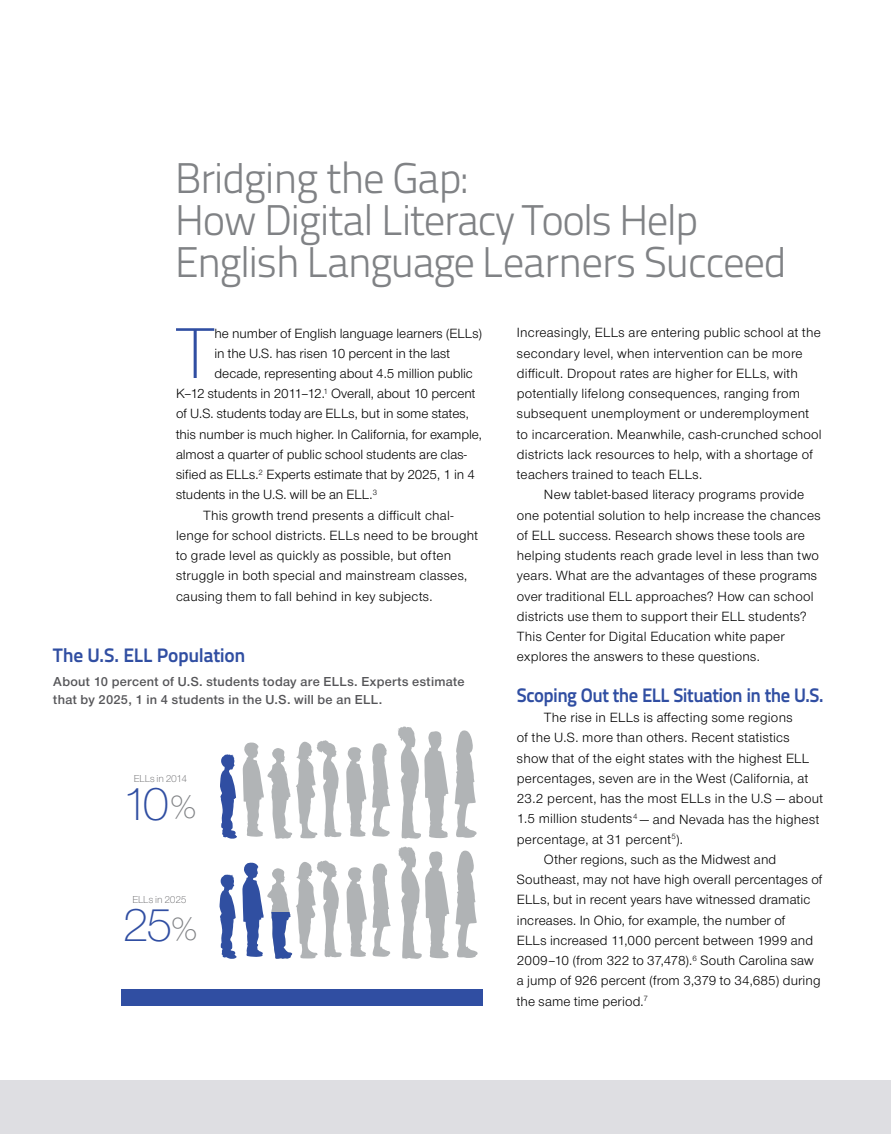
<style>
.page{position:relative;width:891px;height:1134px;background:#fff}
.page>*{position:absolute;margin:0;border:0;box-sizing:border-box;transform-origin:0 0}
.t1{font:300 74.55px "Nimbus San Nov";color:#304ea2}
.t2{font:300 49.2px "Nimbus San Nov";color:#304ea2}
.t3{font:300 42.9px/42px "Titillium Text 22 L";letter-spacing:-.03em;color:#808285}
.t4{font:700 19.5px "Titillium Text 22 L";letter-spacing:-.025em;color:#304ea2;scale:.96 1}
.t5{font:700 19.5px "Titillium Text 22 L";letter-spacing:-.025em;color:#304ea2}
.t6{font:13.8px/20.2px "Nimbus San Nov";letter-spacing:.015em;color:#000}
.t7{font:13.8px "Nimbus San Nov";letter-spacing:-.005em;color:#000}
.t8{font:13.5px/18px "Nimbus San Nov Sem Bol";letter-spacing:.02em;color:#565659}
.t9{font:300 10.5px "Nimbus San Nov";letter-spacing:-.02em;color:#565659}
.s1{font-size:34.5px;color:#808285}
</style>
<div class="page">
<div style="left:0;top:1080px;width:891px;height:54px;background:#dedee2"></div>
<div style="left:122px;top:989px;width:361px;height:16px;background:#304ea2"></div>
<svg style="left:220px;top:740px;width:170px;height:99px"></svg>
<svg style="left:398px;top:726px;width:79px;height:113px"></svg>
<svg style="left:455px;top:850px;width:23px;height:108px"></svg>
<svg style="left:398px;top:846px;width:51px;height:113px"></svg>
<svg style="left:219px;top:860px;width:172px;height:99px"></svg>
<svg style="left:267px;top:912px;width:27px;height:47px"></svg>
<h3 class="t3" style="left:175px;top:155px;width:614px">Bridging the Gap:<br>How Digital Literacy Tools Help<br>English Language Learners Succeed</h3>
<h1 class="t1" style="left:175px;top:311px;width:42px">T</h1>
<p class="t7" style="left:215px;top:325px;width:269px">he number of English language learners (ELLs)</p>
<p class="t6" style="left:215px;top:343px;width:237px">in the U.S. has risen 10 percent in the last</p>
<p class="t7" style="left:215px;top:366px;width:260px">decade, representing about 4.5 million public</p>
<p class="t6" style="left:176px;top:384px;width:301px">K–12 students in 2011–12.<sup>1</sup> Overall, about 10 percent</p>
<p class="t6" style="left:176px;top:404px;width:294px">of U.S. students today are ELLs, but in some states,</p>
<p class="t7" style="left:176px;top:426px;width:307px">this number is much higher. In California, for example,</p>
<p class="t6" style="left:176px;top:444px;width:292px">almost a quarter of public school students are clas-</p>
<p class="t6" style="left:176px;top:465px;width:301px">sified as ELLs.<sup>2</sup> Experts estimate that by 2025, 1 in 4</p>
<p class="t7" style="left:176px;top:487px;width:203px">students in the U.S. will be an ELL.<sup>3</sup></p>
<p class="t6" style="left:203px;top:505px;width:252px">This growth trend presents a difficult chal-</p>
<p class="t6" style="left:176px;top:525px;width:304px">lenge for school districts. ELLs need to be brought</p>
<p class="t6" style="left:176px;top:546px;width:277px">to grade level as quickly as possible, but often</p>
<p class="t6" style="left:176px;top:566px;width:293px">struggle in both special and mainstream classes,</p>
<p class="t6" style="left:176px;top:586px;width:258px">causing them to fall behind in key subjects.</p>
<h3 class="t5" style="left:53px;top:640px;width:194px">The U.S. ELL Population</h3>
<p class="t8" style="left:53px;top:672px;width:413px">About 10 percent of U.S. students today are ELLs. Experts estimate that by 2025, 1 in 4 students in the U.S. will be an ELL.</p>
<p class="t9" style="left:134px;top:772px;width:55px">ELLs in 2014</p>
<h2 class="t2" style="left:122px;top:776px;width:76px">10<span class="s1">%</span></h2>
<p class="t9" style="left:132px;top:894px;width:56px">ELLs in 2025</p>
<h2 class="t2" style="left:122px;top:897px;width:77px">25<span class="s1">%</span></h2>
<p class="t6" style="left:517px;top:323px;width:306px">Increasingly, ELLs are entering public school at the secondary level, when intervention can be more difficult. Dropout rates are higher for ELLs, with potentially lifelong consequences, ranging from subsequent unemployment or underemployment to incarceration. Meanwhile, cash-crunched school districts lack resources to help, with a shortage of teachers trained to teach ELLs.</p>
<p class="t6" style="left:517px;top:485px;width:305px;text-indent:27px">New tablet-based literacy programs provide one potential solution to help increase the chances of ELL success. Research shows these tools are helping students reach grade level in less than two years. What are the advantages of these programs over traditional ELL approaches? How can school districts use them to support their ELL students?<br>This Center for Digital Education white paper explores the answers to these questions.</p>
<h3 class="t4" style="left:517px;top:680px;width:321px">Scoping Out the ELL Situation in the U.S.</h3>
<p class="t6" style="left:544px;top:708px;width:250px">The rise in ELLs is affecting some regions</p>
<p class="t6" style="left:517px;top:728px;width:274px">of the U.S. more than others. Recent statistics</p>
<p class="t6" style="left:517px;top:748px;width:294px">show that of the eight states with the highest ELL</p>
<p class="t6" style="left:517px;top:768px;width:293px">percentages, seven are in the West (California, at</p>
<p class="t6" style="left:517px;top:789px;width:308px">23.2 percent, has the most ELLs in the U.S — about</p>
<p class="t6" style="left:517px;top:809px;width:304px">1.5 million students<sup>4</sup> — and Nevada has the highest</p>
<p class="t6" style="left:517px;top:829px;width:168px">percentage, at 31 percent<sup>5</sup>).</p>
<p class="t6" style="left:544px;top:849px;width:234px">Other regions, such as the Midwest and</p>
<p class="t6" style="left:517px;top:870px;width:307px">Southeast, may not have high overall percentages of</p>
<p class="t6" style="left:517px;top:890px;width:295px">ELLs, but in recent years have witnessed dramatic</p>
<p class="t6" style="left:517px;top:910px;width:270px">increases. In Ohio, for example, the number of</p>
<p class="t6" style="left:517px;top:930px;width:298px">ELLs increased 11,000 percent between 1999 and</p>
<p class="t6" style="left:517px;top:951px;width:298px">2009–10 (from 322 to 37,478).<sup>6</sup> South Carolina saw</p>
<p class="t6" style="left:517px;top:971px;width:305px">a jump of 926 percent (from 3,379 to 34,685) during</p>
<p class="t6" style="left:517px;top:991px;width:133px">the same time period.<sup>7</sup></p>
</div>
